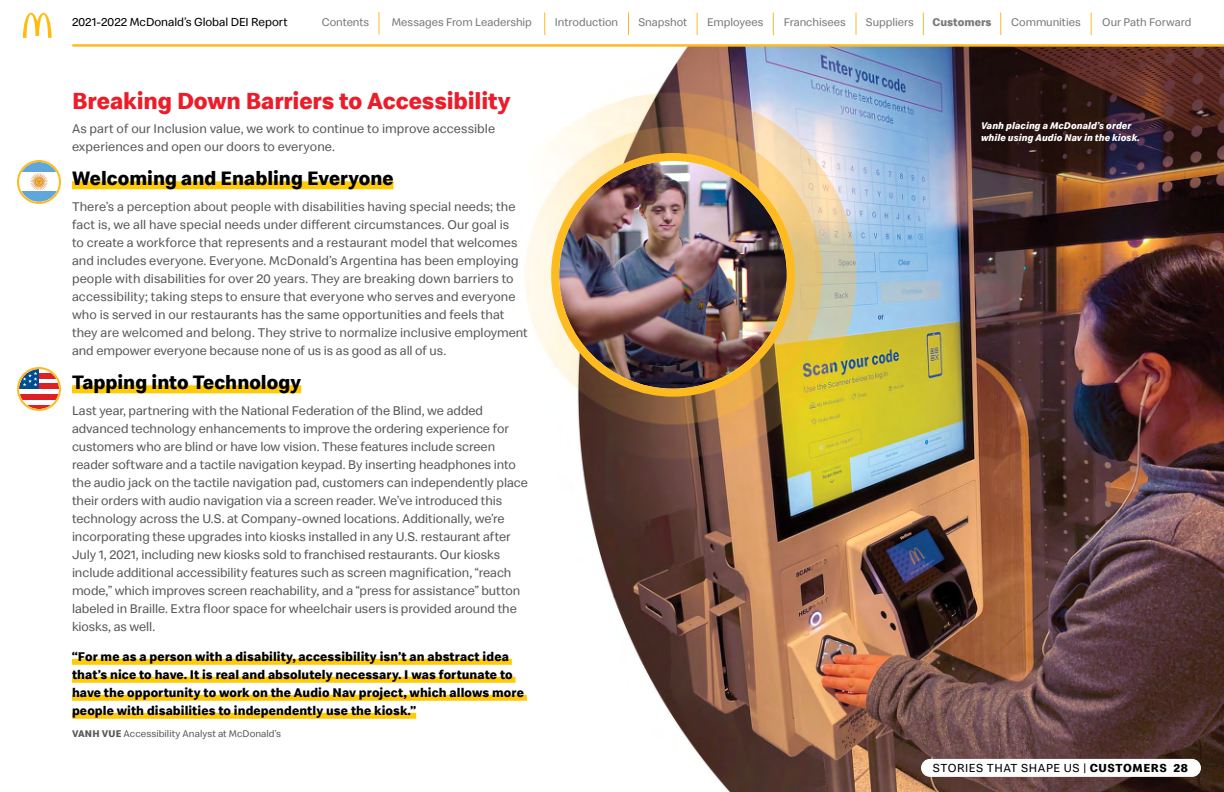
<style>
.page{position:relative;width:1224px;height:792px;background:#fff}
.page>*{position:absolute;margin:0;border:0;box-sizing:border-box;transform-origin:0 0}
.t1{font:700 24px "Speedee";letter-spacing:-.005em;color:#ed1c29}
.t2{font:700 20px "Speedee";color:#000}
.t3{font:13px/18px "Speedee";color:#58595b}
.t4{font:700 13px/18px "Speedee";letter-spacing:.005em;color:#000}
.t5{font:12px "Speedee";letter-spacing:.005em;color:#000}
.t6{font:12px "Speedee";letter-spacing:.045em;color:#000}
.t7{font:11.5px "Speedee";letter-spacing:-.005em;color:#797a7d}
.t8{font:700 11.5px "Speedee";color:#797a7d}
.t9{font:italic 700 10px/12px "Speedee";letter-spacing:.005em;color:#fff}
.t10{font:10px "Speedee";letter-spacing:.005em;color:#58595b}
.s1{font-weight:700}
</style>
<div class="page">
<img style="left:17px;top:12px;width:1207px;height:780px">
<div style="left:297px;top:0;width:927px;height:44px;background:#fff"></div>
<hr style="left:73px;top:44px;width:1151px;height:3px;background:#fdbb20">
<svg style="left:628px;top:13px;width:1px;height:22px"></svg>
<svg style="left:1001px;top:13px;width:1px;height:22px"></svg>
<svg style="left:923px;top:13px;width:1px;height:22px"></svg>
<svg style="left:856px;top:13px;width:1px;height:22px"></svg>
<svg style="left:773px;top:13px;width:1px;height:22px"></svg>
<svg style="left:697px;top:13px;width:1px;height:22px"></svg>
<svg style="left:379px;top:12px;width:1px;height:22px"></svg>
<svg style="left:545px;top:13px;width:1px;height:22px"></svg>
<svg style="left:1091px;top:13px;width:1px;height:22px"></svg>
<div style="left:72px;top:181px;width:322px;height:8px;background:#ffcb05"></div>
<div style="left:72px;top:385px;width:229px;height:8px;background:#ffcb05"></div>
<div style="left:72px;top:659px;width:440px;height:6px;background:#ffcb05"></div>
<div style="left:72px;top:677px;width:444px;height:6px;background:#ffcb05"></div>
<div style="left:72px;top:695px;width:455px;height:6px;background:#ffcb05"></div>
<div style="left:72px;top:713px;width:344px;height:6px;background:#ffcb05"></div>
<svg style="left:23px;top:13px;width:29px;height:25px"></svg>
<svg style="left:19px;top:162px;width:40px;height:40px"></svg>
<div style="left:17px;top:160px;width:44px;height:44px;border:2px solid #fdbb20;border-radius:50%"></div>
<svg style="left:19px;top:369px;width:40px;height:40px"></svg>
<div style="left:17px;top:367px;width:44px;height:44px;border:2px solid #fdbb20;border-radius:50%"></div>
<div style="left:555px;top:157px;width:236px;height:236px;background:#fdbb20;border-radius:50%"></div>
<img style="left:559px;top:161px;width:228px;height:228px;border-radius:114px">
<div style="left:551px;top:153px;width:244px;height:244px;border:8px solid #fdbb20;border-radius:50%"></div>
<div style="left:921px;top:759px;width:280px;height:18px;background:#fff;border-radius:9px"></div>
<p class="t5" style="left:72px;top:15px;width:217px">2021-2022 McDonald’s Global DEI Report</p>
<p class="t7" style="left:322px;top:15px;width:49px">Contents</p>
<p class="t7" style="left:392px;top:15px;width:142px">Messages From Leadership</p>
<p class="t7" style="left:555px;top:15px;width:65px">Introduction</p>
<p class="t7" style="left:638px;top:15px;width:50px">Snapshot</p>
<p class="t7" style="left:707px;top:15px;width:58px">Employees</p>
<p class="t7" style="left:784px;top:15px;width:64px">Franchisees</p>
<p class="t7" style="left:866px;top:15px;width:49px">Suppliers</p>
<p class="t8" style="left:932px;top:15px;width:61px">Customers</p>
<p class="t7" style="left:1011px;top:15px;width:71px">Communities</p>
<p class="t7" style="left:1102px;top:15px;width:91px">Our Path Forward</p>
<h2 class="t1" style="left:72px;top:86px;width:440px">Breaking Down Barriers to Accessibility</h2>
<p class="t3" style="left:72px;top:120px;width:425px">As part of our Inclusion value, we work to continue to improve accessible experiences and open our doors to everyone.</p>
<h3 class="t2" style="left:72px;top:165px;width:323px">Welcoming and Enabling Everyone</h3>
<p class="t3" style="left:72px;top:198px;width:445px">There’s a perception about people with disabilities having special needs; the</p>
<p class="t3" style="left:72px;top:216px;width:439px">fact is, we all have special needs under different circumstances. Our goal is</p>
<p class="t3" style="left:72px;top:234px;width:457px">to create a workforce that represents and a restaurant model that welcomes and includes everyone. Everyone. McDonald’s Argentina has been employing people with disabilities for over 20 years. They are breaking down barriers to accessibility; taking steps to ensure that everyone who serves and everyone who is served in our restaurants has the same opportunities and feels that they are welcomed and belong. They strive to normalize inclusive employment and empower everyone because none of us is as good as all of us.</p>
<h3 class="t2" style="left:72px;top:369px;width:231px">Tapping into Technology</h3>
<p class="t3" style="left:72px;top:402px;width:458px">Last year, partnering with the National Federation of the Blind, we added advanced technology enhancements to improve the ordering experience for customers who are blind or have low vision. These features include screen reader software and a tactile navigation keypad. By inserting headphones into the audio jack on the tactile navigation pad, customers can independently place their orders with audio navigation via a screen reader. We’ve introduced this technology across the U.S. at Company-owned locations. Additionally, we’re incorporating these upgrades into kiosks installed in any U.S. restaurant after July 1, 2021, including new kiosks sold to franchised restaurants. Our kiosks</p>
<p class="t3" style="left:72px;top:564px;width:441px">include additional accessibility features such as screen magnification, “reach</p>
<p class="t3" style="left:72px;top:582px;width:450px">mode,” which improves screen reachability, and a “press for assistance” button</p>
<p class="t3" style="left:72px;top:600px;width:446px">labeled in Braille. Extra floor space for wheelchair users is provided around the</p>
<p class="t3" style="left:72px;top:618px;width:85px">kiosks, as well.</p>
<p class="t4" style="left:72px;top:648px;width:453px">“For me as a person with a disability, accessibility isn’t an abstract idea that’s nice to have. It is real and absolutely necessary. I was fortunate to have the opportunity to work on the Audio Nav project, which allows more people with disabilities to independently use the kiosk.”</p>
<p class="t10" style="left:72px;top:727px;width:211px"><span class="s1">VANH VUE</span> Accessibility Analyst at McDonald’s</p>
<p class="t9" style="left:981px;top:121px;width:160px">Vanh placing a McDonald’s order while using Audio Nav in the kiosk.</p>
<p class="t6" style="left:933px;top:761px;width:257px">STORIES THAT SHAPE US | <span class="s1">CUSTOMERS 28</span></p>
</div>
